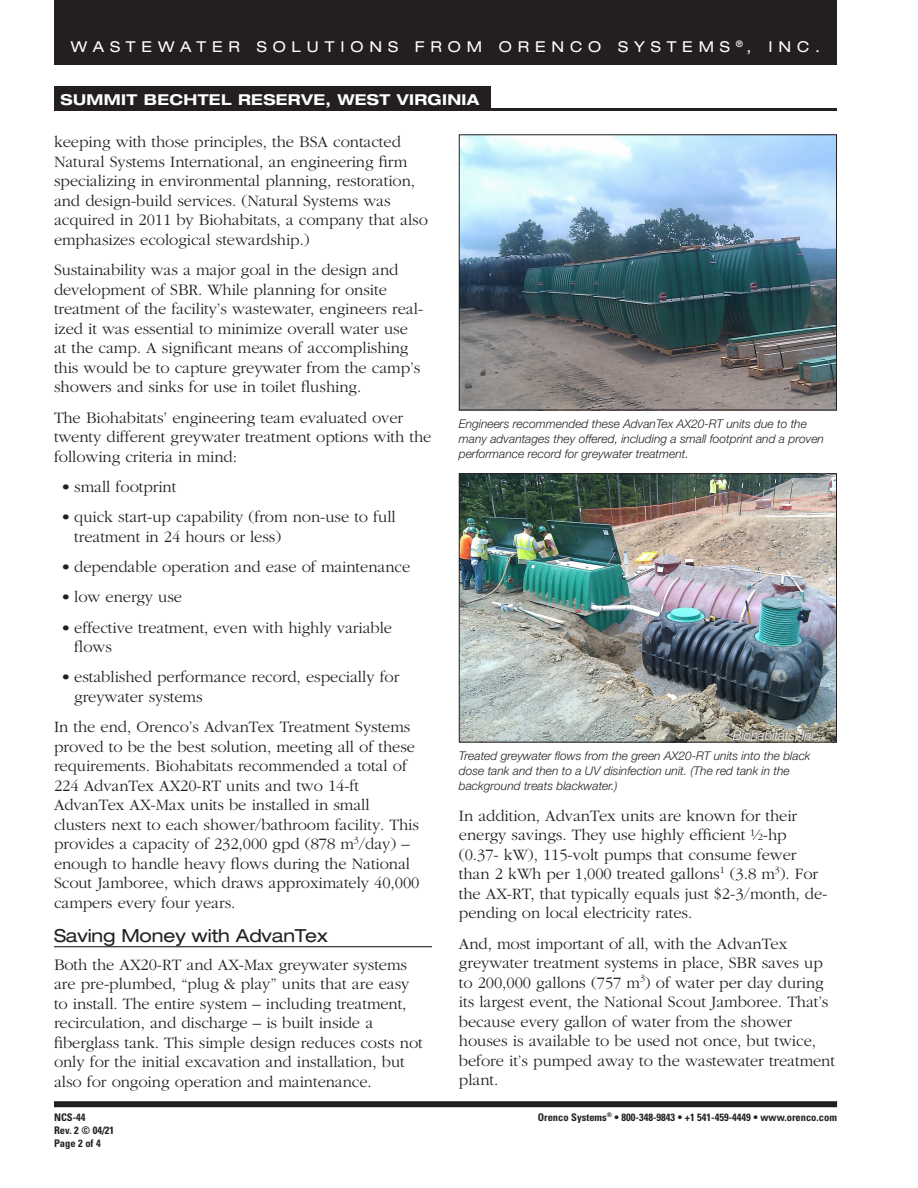
<style>
.page{position:relative;width:918px;height:1188px;background:#fff}
.page>*{position:absolute;margin:0;border:0;box-sizing:border-box;transform-origin:0 0}
.Story_sub-heads{font:expanded 18px "Helvetica Neue";letter-spacing:-.005em;color:#231f20}
.Story_Text{font:300 16.5px/19.5px "Garamond";letter-spacing:-.005em;color:#231f20}
.t1{font:expanded 15px "Helvetica Neue";letter-spacing:.395em;color:#fff}
.Location_Utility{font:700 expanded 15px "Helvetica Neue";letter-spacing:.025em;color:#fff}
.Captions{font:italic 300 13.5px "Helvetica Neue";letter-spacing:-.02em;color:#fff}
.Captions-2{font:italic 300 12px/15px "Helvetica Neue";color:#231f20}
.t2{font:700 condensed 10.5px/12.6px "Univers";color:#231f20}
</style>
<div class="page">
<div style="left:54px;top:0;width:783px;height:65px;background:#231f20"></div>
<div style="left:54px;top:1101px;width:783px;height:6px;background:#231f20"></div>
<hr style="left:54px;top:108px;width:783px;height:3px;background:#231f20">
<hr style="left:54px;top:946px;width:378px;height:1px;background:#231f20">
<div style="left:54px;top:86px;width:436px;height:23px;background:#231f20"></div>
<img style="left:461px;top:136px;width:374px;height:272px">
<div style="left:459px;top:134px;width:378px;height:276px;border:1px solid #231f20"></div>
<img style="left:461px;top:475px;width:374px;height:265px">
<div style="left:459px;top:473px;width:378px;height:269px;border:1px solid #231f20"></div>
<svg style="left:722px;top:727px;width:99px;height:16px;background:#868376"></svg>
<p class="t1" style="left:71px;top:38px;width:751px">WASTEWATER SOLUTIONS FROM ORENCO SYSTEMS <sup>®</sup>, INC.</p>
<p class="Location_Utility" style="left:61px;top:90px;width:420px">SUMMIT BECHTEL RESERVE, WEST VIRGINIA</p>
<p class="Story_Text" style="left:54px;top:133px;width:376px">keeping with those principles, the BSA contacted Natural Systems International, an engineering firm specializing in environmental planning, restoration, and design-build services. (Natural Systems was acquired in 2011 by Biohabitats, a company that also emphasizes ecological stewardship.)</p>
<p class="Story_Text" style="left:54px;top:260px;width:371px">Sustainability was a major goal in the design and development of SBR. While planning for onsite treatment of the facility’s wastewater, engineers real&shy;ized it was essential to minimize overall water use at the camp. A significant means of accomplishing this would be to capture greywater from the camp’s showers and sinks for use in toilet flushing.</p>
<p class="Story_Text" style="left:54px;top:408px;width:379px">The Biohabitats’ engineering team evaluated over twenty different greywater treatment options with the following criteria in mind:</p>
<p class="Story_Text" style="left:61px;top:477px;width:117px">• small footprint</p>
<p class="Story_Text" style="left:74px;top:507px;width:323px;text-indent:-14px">• quick start-up capability (from non-use to full treatment in 24 hours or less)</p>
<p class="Story_Text" style="left:61px;top:557px;width:351px">• dependable operation and ease of maintenance</p>
<p class="Story_Text" style="left:61px;top:587px;width:123px">• low energy use</p>
<p class="Story_Text" style="left:74px;top:618px;width:319px;text-indent:-14px">• effective treatment, even with highly variable flows</p>
<p class="Story_Text" style="left:74px;top:668px;width:327px;text-indent:-14px">• established performance record, especially for greywater systems</p>
<p class="Story_Text" style="left:54px;top:717px;width:367px">In the end, Orenco’s AdvanTex Treatment Systems proved to be the best solution, meeting all of these requirements. Biohabitats recommended a total of 224 AdvanTex AX20-RT units and two 14-ft AdvanTex AX-Max units be installed in small clusters next to each shower/bathroom facility. This provides a capacity of 232,000 gpd (878 m<sup>3</sup>/day) – enough to handle heavy flows during the National Scout Jamboree, which draws approximately 40,000 campers every four years.</p>
<p class="Story_sub-heads" style="left:54px;top:925px;width:275px">Saving Money with AdvanTex</p>
<p class="Story_Text" style="left:54px;top:955px;width:370px">Both the AX20-RT and AX-Max greywater systems are pre-plumbed, “plug &amp; play” units that are easy to install. The entire system – including treatment, recirculation, and discharge – is built inside a fiberglass tank. This simple design reduces costs not only for the initial excavation and installation, but also for ongoing operation and maintenance.</p>
<p class="t2" style="left:54px;top:1111px;width:62px">NCS-44<br>Rev. 2 © 04/21<br>Page 2 of 4</p>
<p class="Captions-2" style="left:459px;top:416px;width:367px">Engineers recommended these AdvanTex AX20-RT units due to the many advantages they offered, including a small footprint and a proven performance record for greywater treatment.</p>
<p class="Captions" style="left:723px;top:727px;width:100px"><sup>©</sup> Biohabitats, Inc.</p>
<p class="Captions-2" style="left:459px;top:748px;width:353px">Treated greywater flows from the green AX20-RT units into the black dose tank and then to a UV disinfection unit. (The red tank in the background treats blackwater.)</p>
<p class="Story_Text" style="left:459px;top:806px;width:370px">In addition, AdvanTex units are known for their energy savings. They use highly efficient ½-hp (0.37- kW), 115-volt pumps that consume fewer than 2 kWh per 1,000 treated gallons<sup>1</sup> (3.8 m<sup>3</sup>). For the AX-RT, that typically equals just $2-3/month, de&shy;pending on local electricity rates.</p>
<p class="Story_Text" style="left:459px;top:934px;width:378px">And, most important of all, with the AdvanTex greywater treatment systems in place, SBR saves up to 200,000 gallons (757 m<sup>3</sup>) of water per day during its largest event, the National Scout Jamboree. That’s because every gallon of water from the shower houses is available to be used not once, but twice, before it’s pumped away to the wastewater treatment plant.</p>
<p class="t2" style="left:538px;top:1111px;width:301px">Orenco Systems<sup>®</sup> • 800-348-9843 • +1 541-459-4449 • www.orenco.com</p>
</div>
